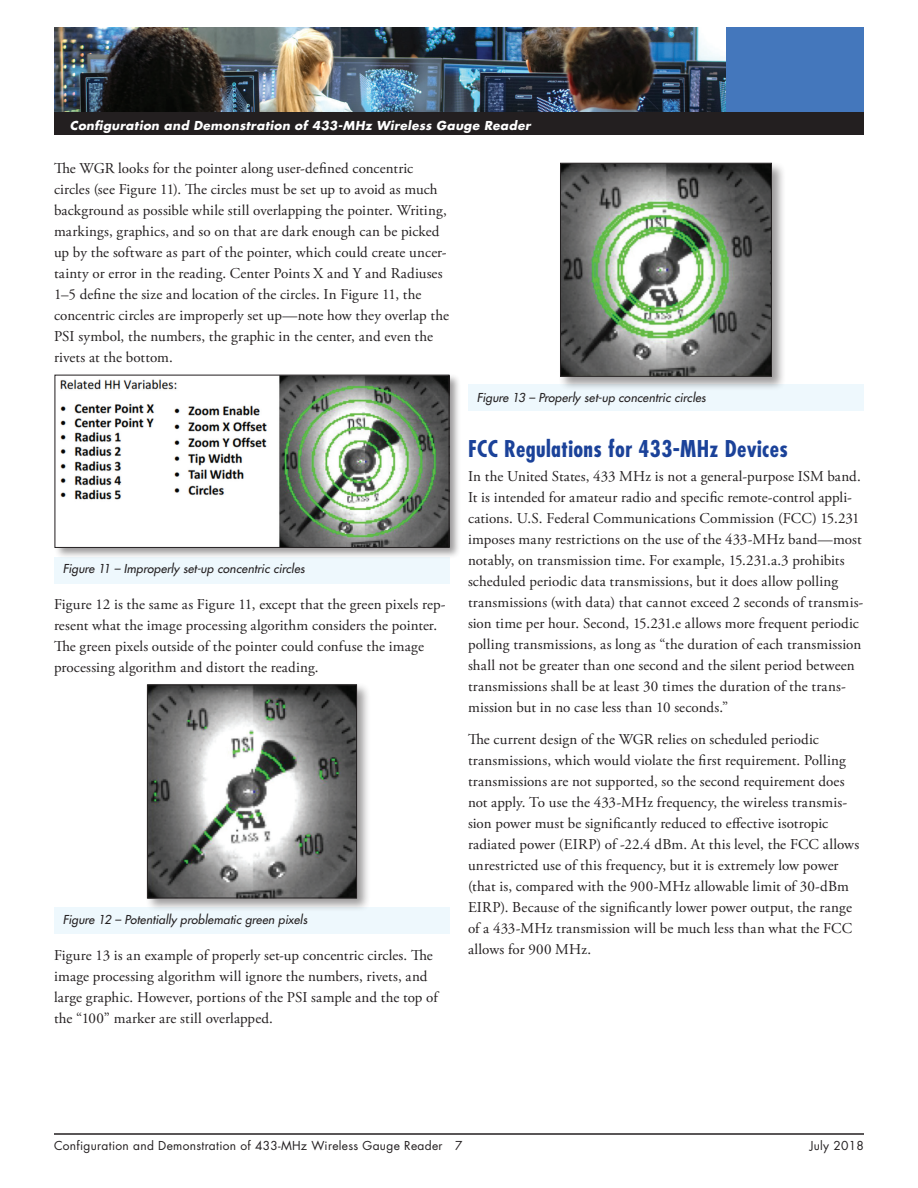
<style>
.page{position:relative;width:918px;height:1188px;background:#fff}
.page>*{position:absolute;margin:0;border:0;box-sizing:border-box;transform-origin:0 0}
.t1{font:700 condensed 22.5px "Futura";letter-spacing:.015em;color:#1b4299}
.t2{font:15px/21px "Adobe Garamond Pro";letter-spacing:.01em;color:#231f20}
.t3{font:italic 12px "Futura";letter-spacing:.01em;color:#231f20}
.t4{font:italic 700 12px "Futura";letter-spacing:.03em;color:#fff}
.t5{font:12px "Futura";letter-spacing:.025em;color:#231f20}
.s1{font-weight:400}
</style>
<div class="page">
<img style="left:54px;top:27px;width:672px;height:85px">
<hr style="left:54px;top:1133px;width:810px;height:2px;background:#231f20">
<div style="left:726px;top:27px;width:138px;height:86px;background:#4477bc"></div>
<div style="left:54px;top:112px;width:810px;height:23px;background:#231f20"></div>
<div style="left:54px;top:907px;width:396px;height:27px;background:#eef8fd"></div>
<div style="left:54px;top:557px;width:396px;height:27px;background:#eef8fd"></div>
<div style="left:468px;top:384px;width:396px;height:27px;background:#eef8fd"></div>
<div style="left:53px;top:373px;width:408px;height:186px;background:#231f20;opacity:.45"></div>
<img style="left:57px;top:377px;width:390px;height:169px">
<div style="left:55px;top:375px;width:394px;height:173px;border:1px solid #231f20"></div>
<div style="left:145px;top:683px;width:226px;height:230px;background:#231f20;opacity:.45"></div>
<img style="left:149px;top:687px;width:206px;height:209px">
<div style="left:147px;top:685px;width:210px;height:213px;border:1px solid #231f20"></div>
<div style="left:558px;top:161px;width:228px;height:230px;background:#231f20;opacity:.45"></div>
<img style="left:562px;top:165px;width:208px;height:210px">
<div style="left:560px;top:163px;width:212px;height:214px;border:1px solid #231f20"></div>
<p class="t4" style="left:70px;top:118px;width:462px">Configuration and Demonstration of 433-MHz Wireless Gauge Reader</p>
<p class="t2" style="left:54px;top:158px;width:397px">The WGR looks for the pointer along user-defined concentric circles (see Figure 11). The circles must be set up to avoid as much background as possible while still overlapping the pointer. Writing, markings, graphics, and so on that are dark enough can be picked up by the software as part of the pointer, which could create uncer&shy;tainty or error in the reading. Center Points X and Y and Radiuses 1–5 define the size and location of the circles. In Figure 11, the concentric circles are improperly set up—note how they overlap the PSI symbol, the numbers, the graphic in the center, and even the rivets at the bottom.</p>
<p class="t4" style="left:70px;top:118px;width:107px">Headline: <span class="s1">Subtitle</span></p>
<p class="t3" style="left:63px;top:561px;width:243px">Figure 11 – Improperly set-up concentric circles</p>
<p class="t2" style="left:54px;top:594px;width:393px">Figure 12 is the same as Figure 11, except that the green pixels rep&shy;resent what the image processing algorithm considers the pointer.<br>The green pixels outside of the pointer could confuse the image processing algorithm and distort the reading.</p>
<p class="t3" style="left:63px;top:912px;width:246px">Figure 12 – Potentially problematic green pixels</p>
<p class="t2" style="left:54px;top:945px;width:385px">Figure 13 is an example of properly set-up concentric circles. The image processing algorithm will ignore the numbers, rivets, and large graphic. However, portions of the PSI sample and the top of the “100” marker are still overlapped.</p>
<p class="t3" style="left:477px;top:390px;width:230px">Figure 13 – Properly set-up concentric circles</p>
<h1 class="t1" style="left:468px;top:435px;width:321px">FCC Regulations for 433-MHz Devices</h1>
<p class="t2" style="left:468px;top:466px;width:397px">In the United States, 433 MHz is not a general-purpose ISM band.<br>It is intended for amateur radio and specific remote-control appli&shy;cations. U.S. Federal Communications Commission (FCC) 15.231 imposes many restrictions on the use of the 433‑MHz band—most notably, on transmission time. For example, 15.231.a.3 prohibits scheduled periodic data transmissions, but it does allow polling transmissions (with data) that cannot exceed 2 seconds of transmis&shy;sion time per hour. Second, 15.231.e allows more frequent periodic polling transmissions, as long as “the duration of each transmission shall not be greater than one second and the silent period between transmissions shall be at least 30 times the duration of the trans&shy;mission but in no case less than 10 seconds.”</p>
<p class="t2" style="left:468px;top:729px;width:393px">The current design of the WGR relies on scheduled periodic transmissions, which would violate the first requirement. Polling transmissions are not supported, so the second requirement does not apply. To use the 433-MHz frequency, the wireless transmis&shy;sion power must be significantly reduced to effective isotropic radiated power (EIRP) of -22.4 dBm. At this level, the FCC allows unrestricted use of this frequency, but it is extremely low power (that is, compared with the 900-MHz allowable limit of 30-dBm EIRP). Because of the significantly lower power output, the range of a 433‑MHz transmission will be much less than what the FCC allows for 900 MHz.</p>
<p class="t5" style="left:54px;top:1138px;width:410px">Configuration and Demonstration of 433-MHz Wireless Gauge Reader 7</p>
<p class="t5" style="left:810px;top:1138px;width:56px">July 2018</p>
</div>
